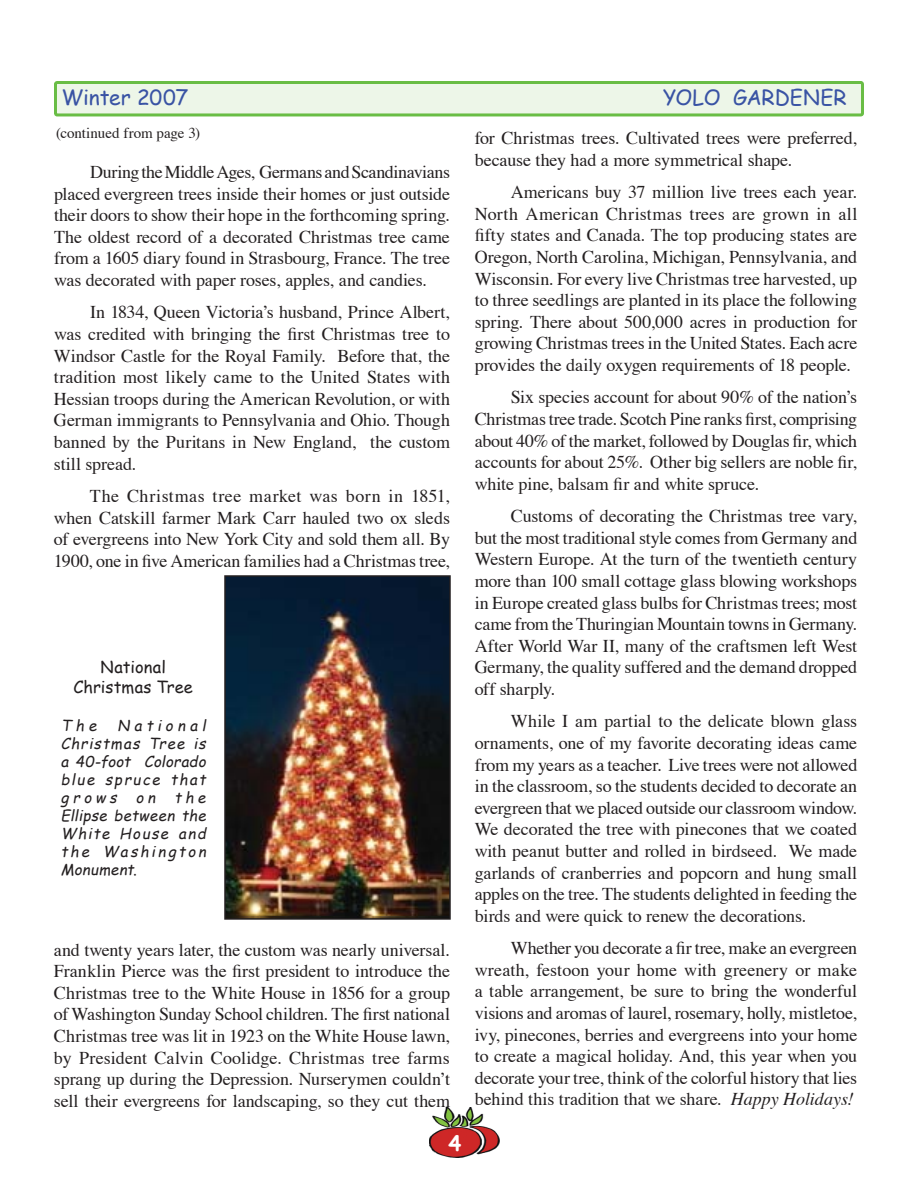
<style>
.page{position:relative;width:918px;height:1188px;background:#fff}
.page>*{position:absolute;margin:0;border:0;box-sizing:border-box;transform-origin:0 0}
.t1{font:21px "Comic Sans MS";letter-spacing:-.005em;color:#3953a4}
.t2{font:700 21px "Comic Sans MS";color:#fff}
.t3{font:18px/21.6px "Times";letter-spacing:-.005em;color:#231f20;text-align:justify}
.t4{font:16.5px/19.8px "Comic Sans MS";letter-spacing:.005em;color:#231f20;text-align:center}
.t5{font:italic 15px/18px "Comic Sans MS";color:#231f20;text-align:justify}
.t6{font:15px "Times";letter-spacing:-.005em;color:#231f20}
.s1{font-style:italic}
.s2{font-style:normal}
</style>
<div class="page">
<div style="left:56px;top:82px;width:806px;height:33px;background:#edf6e8;border-radius:2px"></div>
<div style="left:54px;top:81px;width:810px;height:35px;border:3px solid #69bd45;border-radius:2px"></div>
<img style="left:429px;top:1107px;width:71px;height:51px">
<img style="left:227px;top:578px;width:221px;height:339px">
<div style="left:224px;top:575px;width:227px;height:345px;border:2px solid #231f20"></div>
<p class="t1" style="left:62px;top:81px;width:128px">Winter 2007</p>
<p class="t1" style="left:663px;top:81px;width:185px">YOLO GARDENER</p>
<p class="t6" style="left:56px;top:127px;width:145px">(continued from page 3)</p>
<p class="t3" style="left:475px;top:129px;width:384px">for Christmas trees. Cultivated trees were preferred, because they had a more symmetrical shape.</p>
<p class="t3" style="left:475px;top:183px;width:384px;text-indent:36px">Americans buy 37 million live trees each year.<br>North American Christmas trees are grown in all fifty states and Canada. The top producing states are Oregon, North Carolina, Michigan, Pennsylvania, and Wisconsin. For every live Christmas tree harvested, up to three seedlings are planted in its place the following spring. There about 500,000 acres in production for growing Christmas trees in the United States. Each acre provides the daily oxygen requirements of 18 people.</p>
<p class="t3" style="left:475px;top:388px;width:384px;text-indent:36px">Six species account for about 90% of the nation’s Christmas tree trade. Scotch Pine ranks first, comprising about 40% of the market, followed by Douglas fir, which accounts for about 25%. Other big sellers are noble fir, white pine, balsam fir and white spruce.</p>
<p class="t3" style="left:475px;top:507px;width:384px;text-indent:36px">Customs of decorating the Christmas tree vary, but the most traditional style comes from Germany and Western Europe. At the turn of the twentieth century more than 100 small cottage glass blowing workshops in Europe created glass bulbs for Christmas trees; most came from the Thuringian Mountain towns in Germany.<br>After World War II, many of the craftsmen left West Germany, the quality suffered and the demand dropped off sharply.</p>
<p class="t3" style="left:475px;top:712px;width:384px;text-indent:36px">While I am partial to the delicate blown glass ornaments, one of my favorite decorating ideas came from my years as a teacher. Live trees were not allowed in the classroom, so the students decided to decorate an evergreen that we placed outside our classroom window.<br>We decorated the tree with pinecones that we coated with peanut butter and rolled in birdseed. We made garlands of cranberries and popcorn and hung small apples on the tree. The students delighted in feeding the birds and were quick to renew the decorations.</p>
<p class="t3" style="left:475px;top:939px;width:384px;text-indent:36px">Whether you decorate a fir tree, make an evergreen wreath, festoon your home with greenery or make a table arrangement, be sure to bring the wonderful visions and aromas of laurel, rosemary, holly, mistletoe, ivy, pinecones, berries and evergreens into your home to create a magical holiday. And, this year when you decorate your tree, think of the colorful history that lies behind this tradition that we share. <span class="s1">Happy Holidays!</span></p>
<p class="t3" style="left:54px;top:163px;width:398px;text-indent:36px">During the Middle Ages, Germans and Scandinavians placed evergreen trees inside their homes or just outside their doors to show their hope in the forthcoming spring.<br>The oldest record of a decorated Christmas tree came from a 1605 diary found in Strasbourg, France. The tree was decorated with paper roses, apples, and candies.</p>
<p class="t3" style="left:54px;top:303px;width:398px;text-indent:36px">In 1834, Queen Victoria’s husband, Prince Albert, was credited with bringing the first Christmas tree to Windsor Castle for the Royal Family. Before that, the tradition most likely came to the United States with Hessian troops during the American Revolution, or with German immigrants to Pennsylvania and Ohio. Though banned by the Puritans in New England, the custom still spread.</p>
<p class="t3" style="left:54px;top:487px;width:398px;text-indent:36px">The Christmas tree market was born in 1851, when Catskill farmer Mark Carr hauled two ox sleds of evergreens into New York City and sold them all. By 1900, one in five American families had a Christmas tree,</p>
<p class="t4" style="left:74px;top:656px;width:121px">National<br>Christmas Tree</p>
<p class="t5" style="left:61px;top:716px;width:150px">The National Christmas Tree is a 40-foot Colorado blue spruce that grows on the Ellipse between the White House and the Washington Monument<span class="s2">.</span></p>
<p class="t3" style="left:54px;top:940px;width:398px">and twenty years later, the custom was nearly universal.<br>Franklin Pierce was the first president to introduce the Christmas tree to the White House in 1856 for a group of Washington Sunday School children. The first national Christmas tree was lit in 1923 on the White House lawn, by President Calvin Coolidge. Christmas tree farms sprang up during the Depression. Nurserymen couldn’t sell their evergreens for landscaping, so they cut them</p>
<p class="t2" style="left:448px;top:1128px;width:14px">4</p>
</div>
